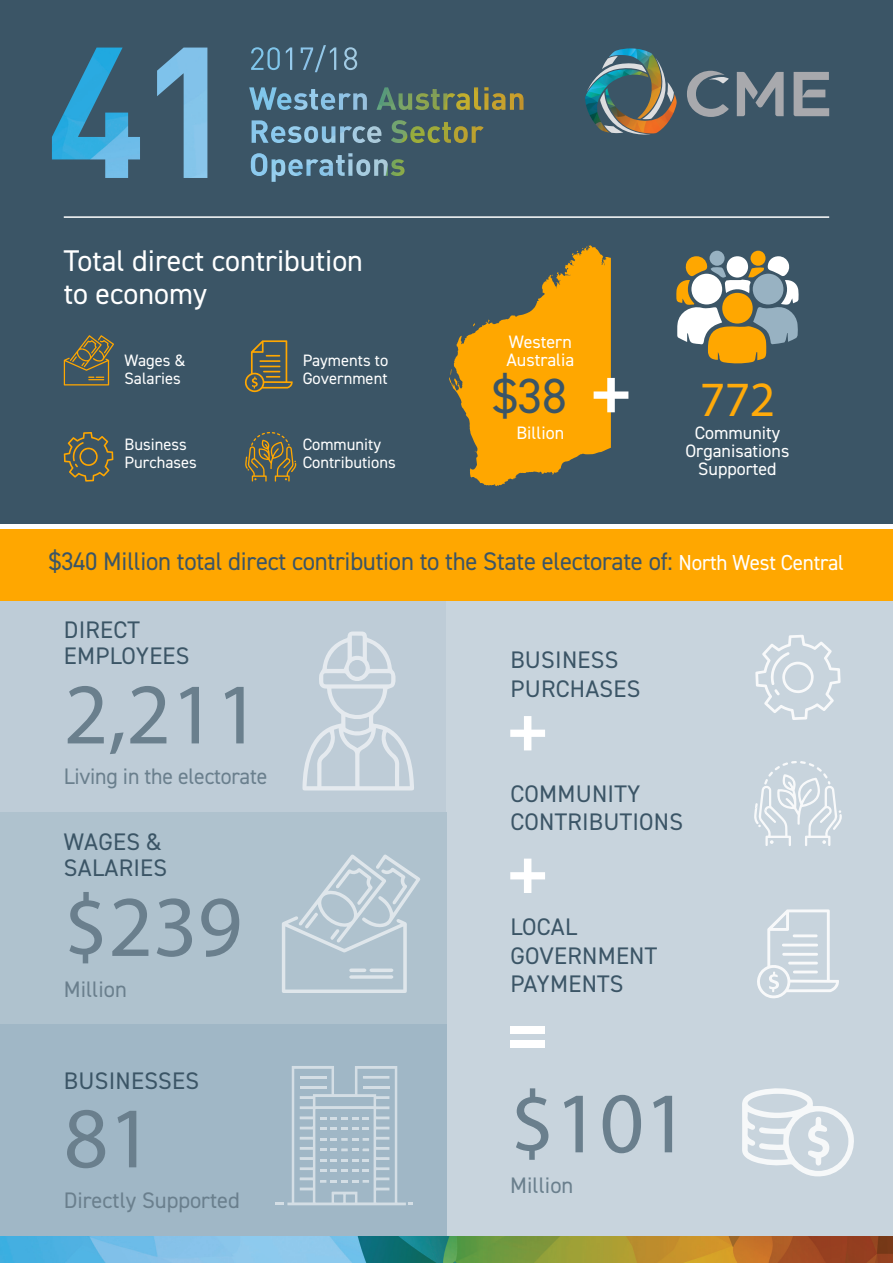
<style>
.page{position:relative;width:893px;height:1263px;background:#fff}
.page>*{position:absolute;margin:0;border:0;box-sizing:border-box;transform-origin:0 0}
.t1{font:87px "Myriad Pro";color:#6a7f8d}
.t2{font:49.5px "DIN2014";color:#3b5566}
.t3{font:49.5px "Myriad Pro";color:#ffaa0a}
.t4{font:30px/33px "DIN2014";color:#fff}
.t5{font:25.5px "DIN2014";letter-spacing:-.01em;color:#3b5566}
.t6{font:24px/28.5px "DIN2014";letter-spacing:.01em;color:#3b5566}
.t7{font:22.5px "DIN2014";color:#6a7f8d}
.t8{font:18px/18px "DIN2014";color:#fff;text-align:center}
.t9{font:16.5px/18px "DIN2014";color:#fff}
.s1{font-size:21.75px;color:#fff}
</style>
<div class="page">
<div style="left:0;top:601px;width:446px;height:211px;background:#beccd7"></div>
<div style="left:446px;top:601px;width:447px;height:635px;background:#c8d4dd"></div>
<div style="left:0;top:812px;width:446px;height:212px;background:#afc2ce"></div>
<div style="left:0;top:1024px;width:446px;height:212px;background:#a0b7c6"></div>
<div style="left:0;top:0;width:893px;height:524px;background:#3b5566"></div>
<svg style="left:757px;top:909px;width:82px;height:90px"></svg>
<hr style="left:64px;top:216px;width:765px;height:2px;background:#fff">
<svg style="left:737px;top:72px;width:47px;height:44px"></svg>
<svg style="left:794px;top:72px;width:35px;height:44px"></svg>
<svg style="left:687px;top:71px;width:42px;height:46px"></svg>
<img style="left:585px;top:48px;width:92px;height:64px">
<img style="left:587px;top:56px;width:87px;height:79px">
<svg style="left:64px;top:335px;width:50px;height:50px"></svg>
<svg style="left:64px;top:432px;width:49px;height:50px"></svg>
<svg style="left:245px;top:432px;width:51px;height:50px"></svg>
<svg style="left:245px;top:340px;width:48px;height:52px"></svg>
<svg style="left:449px;top:245px;width:179px;height:241px"></svg>
<svg style="left:510px;top:716px;width:35px;height:34px"></svg>
<svg style="left:510px;top:859px;width:35px;height:34px"></svg>
<svg style="left:282px;top:854px;width:138px;height:139px"></svg>
<svg style="left:755px;top:635px;width:86px;height:85px"></svg>
<svg style="left:754px;top:761px;width:88px;height:85px"></svg>
<div style="left:750px;top:251px;width:16px;height:15px;background:#ffa700;border-radius:50%"></div>
<div style="left:709px;top:251px;width:16px;height:15px;background:#98b2c2;border-radius:50%"></div>
<svg style="left:676px;top:256px;width:123px;height:108px"></svg>
<div style="left:510px;top:1027px;width:35px;height:7px;background:#fff"></div>
<div style="left:510px;top:1040px;width:35px;height:8px;background:#fff"></div>
<div style="left:0;top:529px;width:893px;height:72px;background:#ffa700"></div>
<svg style="left:302px;top:631px;width:112px;height:159px"></svg>
<svg style="left:275px;top:1066px;width:138px;height:139px"></svg>
<hr style="left:363px;top:1086px;width:26px;height:3px;background:#fff">
<svg style="left:742px;top:1088px;width:112px;height:89px"></svg>
<img style="left:251px;top:45px;width:106px;height:27px">
<img style="left:249px;top:87px;width:274px;height:23px">
<img style="left:52px;top:48px;width:155px;height:130px">
<img style="left:0;top:1236px;width:893px;height:27px">
<p class="t4" style="left:64px;top:243px;width:301px">Total direct contribution to economy</p>
<p class="t9" style="left:125px;top:351px;width:63px">Wages &amp;<br>Salaries</p>
<p class="t9" style="left:303px;top:351px;width:87px">Payments to<br>Government</p>
<p class="t9" style="left:125px;top:435px;width:74px">Business<br>Purchases</p>
<p class="t9" style="left:303px;top:435px;width:95px">Community<br>Contributions</p>
<p class="t8" style="left:509px;top:332px;width:64px">Western</p>
<p class="t8" style="left:506px;top:350px;width:69px">Australia</p>
<p class="t2" style="left:492px;top:365px;width:76px">$38</p>
<p class="t3" style="left:700px;top:369px;width:77px">772</p>
<p class="t8" style="left:517px;top:423px;width:49px">Billion</p>
<p class="t8" style="left:685px;top:423px;width:105px">Community<br>Organisations<br>Supported</p>
<p class="t5" style="left:49px;top:545px;width:797px">$340 Million total direct contribution to the State electorate of: <span class="s1">North West Central</span></p>
<p class="t6" style="left:64px;top:616px;width:127px;line-height:25.5px">DIRECT<br>EMPLOYEES</p>
<p class="t1" style="left:64px;top:661px;width:198px">2,211</p>
<p class="t7" style="left:64px;top:763px;width:205px">Living in the electorate</p>
<p class="t6" style="left:64px;top:829px;width:105px;line-height:25.5px">WAGES &amp;<br>SALARIES</p>
<p class="t1" style="left:64px;top:873px;width:180px">$239</p>
<p class="t7" style="left:64px;top:975px;width:65px">Million</p>
<p class="t6" style="left:64px;top:1066px;width:137px">BUSINESSES</p>
<p class="t1" style="left:64px;top:1084px;width:91px">81</p>
<p class="t7" style="left:64px;top:1186px;width:178px">Directly Supported</p>
<p class="t6" style="left:510px;top:645px;width:132px">BUSINESS<br>PURCHASES</p>
<p class="t6" style="left:510px;top:779px;width:174px">COMMUNITY<br>CONTRIBUTIONS</p>
<p class="t6" style="left:510px;top:912px;width:148px">LOCAL<br>GOVERNMENT<br>PAYMENTS</p>
<p class="t1" style="left:510px;top:1069px;width:180px">$101</p>
<p class="t7" style="left:510px;top:1171px;width:65px">Million</p>
</div>
